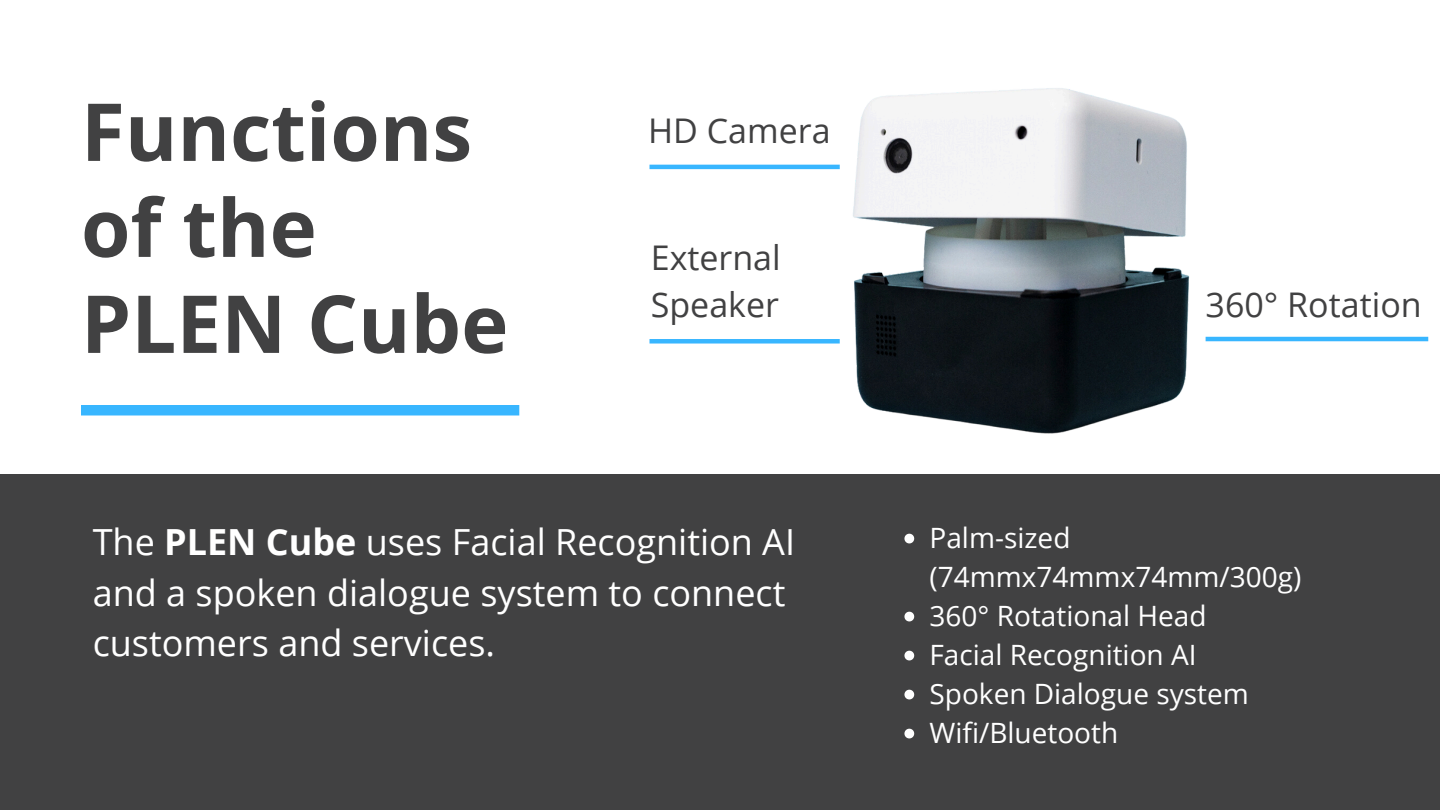
<style>
.page{position:relative;width:1440px;height:810px;background:#fff}
.page>*{position:absolute;margin:0;border:0;box-sizing:border-box;transform-origin:0 0}
.t1{font:700 80px/96px "Open Sans";color:#414142}
.t2{font:36px/50.2px "Open Sans";color:#fff}
.t3{font:34px/47.2px "Open Sans";color:#414142}
.t4{font:28px/39px "Open Sans";color:#fff}
.s1{font-weight:700}
</style>
<div class="page">
<div style="left:0;top:475px;width:1439px;height:335px;background:#414142"></div>
<svg style="left:904px;top:534px;width:10px;height:9px"></svg>
<svg style="left:904px;top:612px;width:10px;height:9px"></svg>
<svg style="left:904px;top:651px;width:10px;height:9px"></svg>
<svg style="left:904px;top:690px;width:10px;height:9px"></svg>
<svg style="left:904px;top:729px;width:10px;height:9px"></svg>
<hr style="left:650px;top:165px;width:190px;height:4px;background:#38b6ff">
<div style="left:650px;top:339px;width:190px;height:5px;background:#38b6ff"></div>
<hr style="left:1206px;top:337px;width:222px;height:4px;background:#38b6ff">
<img style="left:828px;top:88px;width:386px;height:346px">
<div style="left:81px;top:405px;width:438px;height:11px;background:#38b6ff"></div>
<h1 class="t1" style="left:81px;top:82px;width:429px">Functions of the<br>PLEN Cube</h1>
<p class="t3" style="left:648px;top:107px;width:184px">HD Camera</p>
<p class="t3" style="left:651px;top:233px;width:132px">External<br>Speaker</p>
<p class="t3" style="left:1206px;top:281px;width:218px">360° Rotation</p>
<p class="t2" style="left:93px;top:516px;width:704px">The <span class="s1">PLEN Cube</span> uses Facial Recognition AI and a spoken dialogue system to connect customers and services.</p>
<p class="t4" style="left:930px;top:518px;width:373px">Palm-sized (74mmx74mmx74mm/300g)<br>360° Rotational Head<br>Facial Recognition AI<br>Spoken Dialogue system<br>Wifi/Bluetooth</p>
</div>
